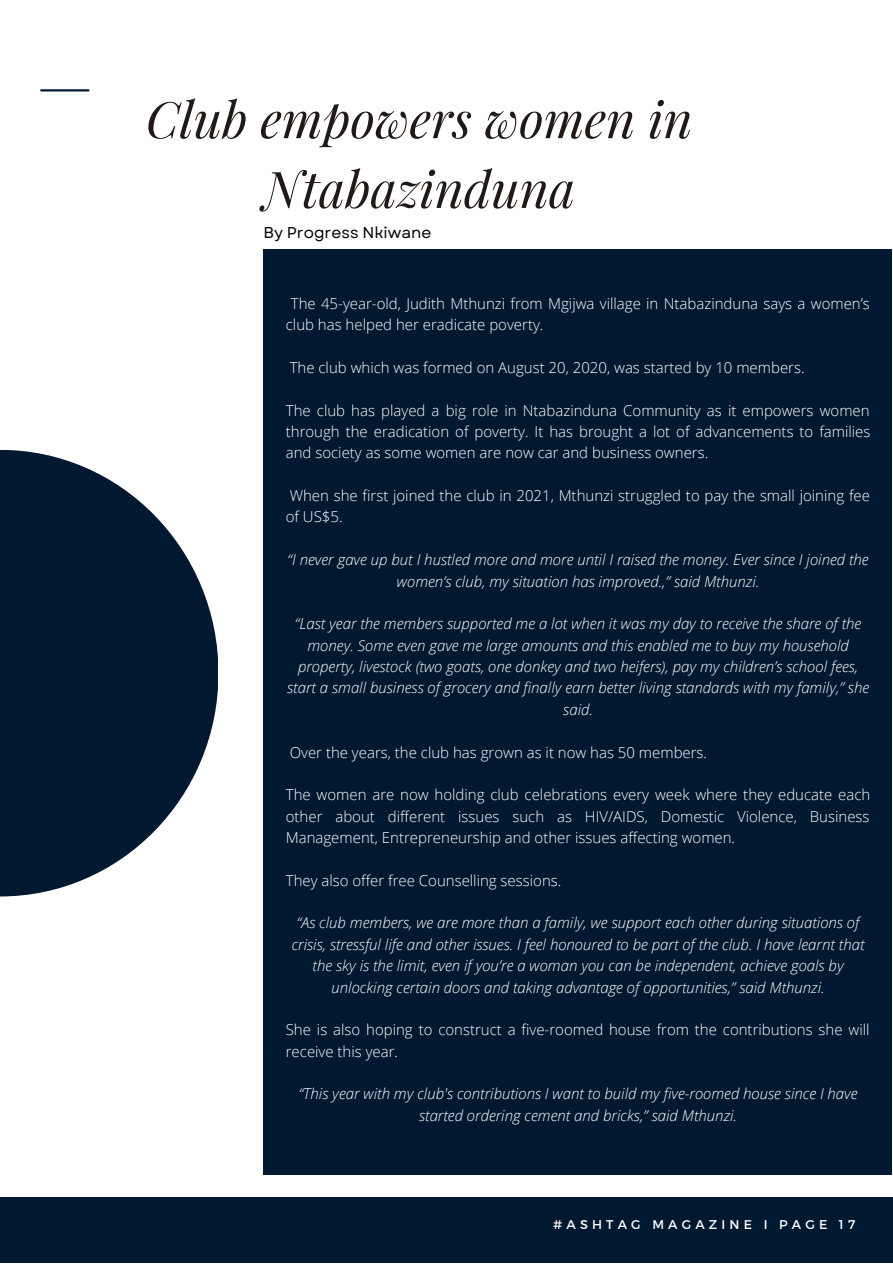
<style>
.page{position:relative;width:893px;height:1264px;background:#fff}
.page>*{position:absolute;margin:0;border:0;box-sizing:border-box;transform-origin:0 0}
.t1{font:italic 50.4px/69.8px "Playfair Display";color:#201917;text-align:center}
.t2{font:15.75px "Garet";color:#000}
.t3{font:italic 300 15px/21.3px "Open Sans";color:#fff;text-align:center}
.t4{font:300 15px/21.3px "Open Sans";color:#fff}
.t5{font:12.6px "Montserrat";letter-spacing:.33em;color:#fff}
</style>
<div class="page">
<div style="left:263px;top:249px;width:629px;height:926px;background:#001930"></div>
<hr style="left:41px;top:89px;width:47px;height:2px;background:#001930">
<div style="left:0;top:1196px;width:892px;height:66px;background:#001930"></div>
<svg style="left:0;top:450px;width:218px;height:446px;fill:#001930"></svg>
<p class="t1" style="left:146px;top:82px;width:548px">Club empowers women in<br>Ntabazinduna</p>
<p class="t2" style="left:263px;top:221px;width:169px">By Progress Nkiwane</p>
<p class="t4" style="left:286px;top:292px;width:585px;text-indent:5px">The 45-year-old, Judith Mthunzi from Mgijwa village in Ntabazinduna says a women’s club has helped her eradicate poverty.</p>
<p class="t4" style="left:290px;top:356px;width:516px">The club which was formed on August 20, 2020, was started by 10 members.</p>
<p class="t4" style="left:286px;top:399px;width:586px;text-align:justify">The club has played a big role in Ntabazinduna Community as it empowers women through the eradication of poverty. It has brought a lot of advancements to families and society as some women are now car and business owners.</p>
<p class="t4" style="left:286px;top:484px;width:585px">When she first joined the club in 2021, Mthunzi struggled to pay the small joining fee of US$5.</p>
<p class="t3" style="left:287px;top:548px;width:582px">“I never gave up but I hustled more and more until I raised the money. Ever since I joined the women’s club, my situation has improved.,” said Mthunzi.</p>
<p class="t3" style="left:287px;top:613px;width:583px">“Last year the members supported me a lot when it was my day to receive the share of the money. Some even gave me large amounts and this enabled me to buy my household property, livestock (two goats, one donkey and two heifers), pay my children’s school fees, start a small business of grocery and finally earn better living standards with my family,” she said.</p>
<p class="t4" style="left:290px;top:741px;width:419px">Over the years, the club has grown as it now has 50 members.</p>
<p class="t4" style="left:286px;top:783px;width:586px;text-align:justify">The women are now holding club celebrations every week where they educate each other about different issues such as HIV/AIDS, Domestic Violence, Business Management, Entrepreneurship and other issues affecting women.</p>
<p class="t4" style="left:286px;top:869px;width:277px">They also offer free Counselling sessions.</p>
<p class="t3" style="left:292px;top:912px;width:574px">“As club members, we are more than a family, we support each other during situations of crisis, stressful life and other issues. I feel honoured to be part of the club. I have learnt that the sky is the limit, even if you’re a woman you can be independent, achieve goals by unlocking certain doors and taking advantage of opportunities,” said Mthunzi.</p>
<p class="t4" style="left:286px;top:1018px;width:585px">She is also hoping to construct a five-roomed house from the contributions she will receive this year.</p>
<p class="t3" style="left:299px;top:1082px;width:560px">“This year with my club's contributions I want to build my five-roomed house since I have started ordering cement and bricks,” said Mthunzi.</p>
<p class="t5" style="left:553px;top:1216px;width:303px">#ASHTAG MAGAZINE I PAGE 17</p>
</div>
